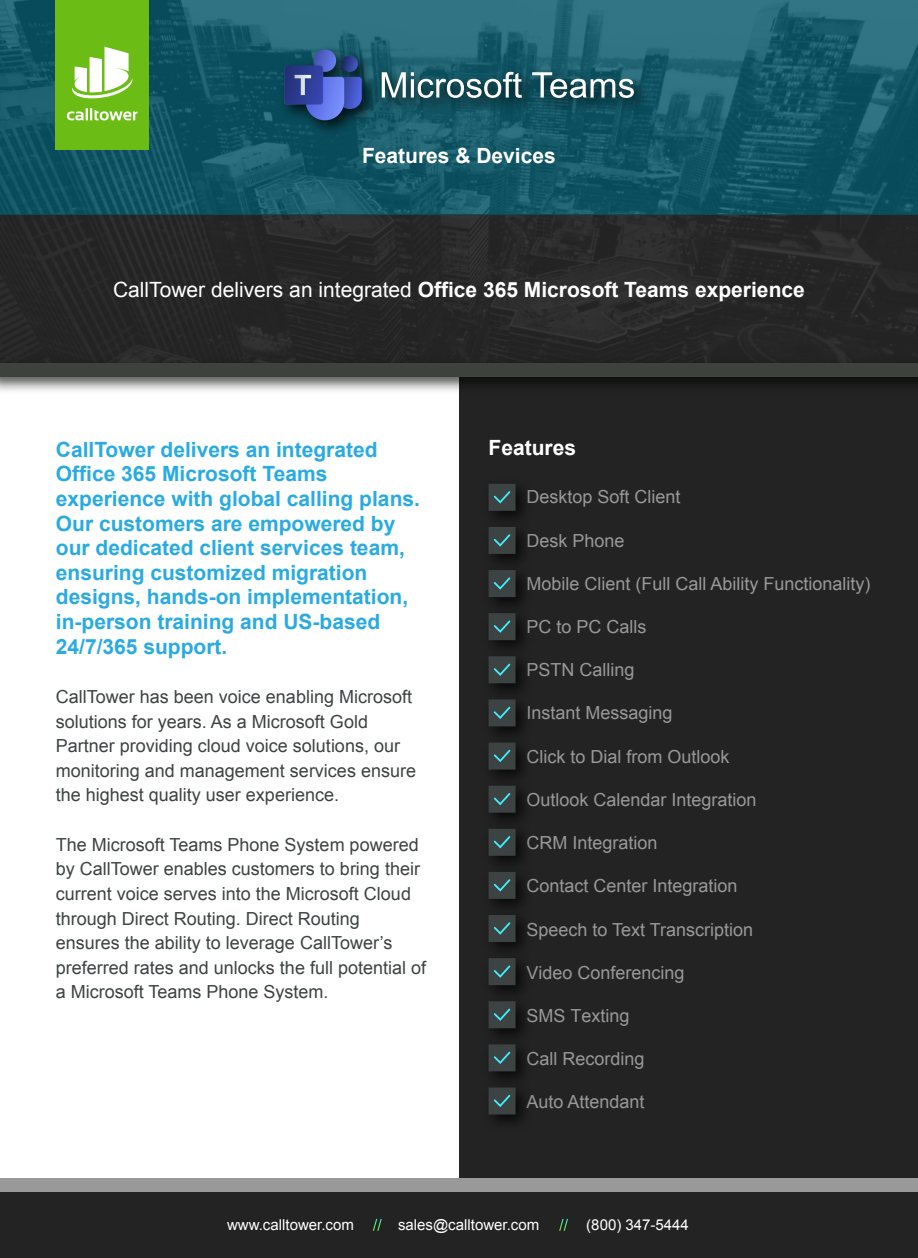
<style>
.page{position:relative;width:918px;height:1258px;background:#fff}
.page>*{position:absolute;margin:0;border:0;box-sizing:border-box;transform-origin:0 0}
.t1{font:700 21px/24.6px "Arial";color:#29abe2}
.t2{font:700 21px "Arial";color:#fff}
.t3{font:18px/24.6px "Arial";color:#3d4242}
.t4{font:18px "Arial";color:#999}
.t5{font:15px "Arial";color:#fff}
.s1{font-weight:400}
</style>
<div class="page">
<div style="left:459px;top:363px;width:459px;height:825px;background:#232323"></div>
<div style="left:0;top:214px;width:918px;height:149px;background:#232323"></div>
<img style="left:0;top:352px;width:918px;height:39px">
<div style="left:0;top:363px;width:918px;height:14px;background:#3d423d"></div>
<svg style="left:0;top:0;width:918px;height:215px;background:#185c6b"></svg>
<div style="left:56px;top:0;width:93px;height:150px;background:#6bbc15"></div>
<svg style="left:67px;top:108px;width:71px;height:12px"></svg>
<svg style="left:72px;top:47px;width:61px;height:52px"></svg>
<img style="left:273px;top:38px;width:383px;height:104px">
<svg style="left:342px;top:56px;width:16px;height:16px"></svg>
<svg style="left:314px;top:49px;width:22px;height:23px"></svg>
<svg style="left:284px;top:65px;width:78px;height:55px;background:#3b539e"></svg>
<svg style="left:382px;top:72px;width:140px;height:26px"></svg>
<svg style="left:532px;top:72px;width:102px;height:26px"></svg>
<div style="left:0;top:1191px;width:918px;height:66px;background:#232323"></div>
<svg style="left:373px;top:1218px;width:9px;height:12px"></svg>
<svg style="left:559px;top:1218px;width:9px;height:12px"></svg>
<div style="left:0;top:1178px;width:918px;height:13px;background:#999"></div>
<img style="left:488px;top:484px;width:35px;height:32px">
<div style="left:489px;top:484px;width:27px;height:27px;background:#3d4242"></div>
<img style="left:488px;top:516px;width:35px;height:43px">
<div style="left:489px;top:527px;width:27px;height:27px;background:#3d4242"></div>
<img style="left:488px;top:559px;width:35px;height:43px">
<div style="left:489px;top:570px;width:27px;height:27px;background:#3d4242"></div>
<img style="left:488px;top:602px;width:35px;height:43px">
<div style="left:489px;top:613px;width:27px;height:27px;background:#3d4242"></div>
<img style="left:488px;top:645px;width:35px;height:43px">
<div style="left:489px;top:656px;width:27px;height:27px;background:#3d4242"></div>
<img style="left:488px;top:688px;width:35px;height:43px">
<div style="left:489px;top:699px;width:27px;height:27px;background:#3d4242"></div>
<img style="left:488px;top:731px;width:35px;height:43px">
<div style="left:489px;top:742px;width:27px;height:27px;background:#3d4242"></div>
<img style="left:488px;top:774px;width:35px;height:43px">
<div style="left:489px;top:785px;width:27px;height:27px;background:#3d4242"></div>
<img style="left:488px;top:817px;width:35px;height:44px">
<div style="left:489px;top:828px;width:27px;height:27px;background:#3d4242"></div>
<img style="left:488px;top:861px;width:35px;height:42px">
<div style="left:489px;top:871px;width:27px;height:27px;background:#3d4242"></div>
<img style="left:488px;top:903px;width:35px;height:44px">
<div style="left:489px;top:915px;width:27px;height:27px;background:#3d4242"></div>
<img style="left:488px;top:947px;width:35px;height:43px">
<div style="left:489px;top:958px;width:27px;height:27px;background:#3d4242"></div>
<img style="left:488px;top:990px;width:35px;height:43px">
<div style="left:489px;top:1001px;width:27px;height:27px;background:#3d4242"></div>
<img style="left:488px;top:1033px;width:35px;height:43px">
<div style="left:489px;top:1044px;width:27px;height:27px;background:#3d4242"></div>
<img style="left:488px;top:1076px;width:35px;height:46px">
<div style="left:489px;top:1087px;width:27px;height:27px;background:#3d4242"></div>
<svg style="left:494px;top:491px;width:16px;height:12px"></svg>
<svg style="left:494px;top:534px;width:16px;height:12px"></svg>
<svg style="left:494px;top:577px;width:16px;height:12px"></svg>
<svg style="left:494px;top:620px;width:16px;height:13px"></svg>
<svg style="left:494px;top:663px;width:16px;height:13px"></svg>
<svg style="left:494px;top:706px;width:16px;height:13px"></svg>
<svg style="left:494px;top:750px;width:16px;height:12px"></svg>
<svg style="left:494px;top:793px;width:16px;height:12px"></svg>
<svg style="left:494px;top:836px;width:16px;height:12px"></svg>
<svg style="left:494px;top:879px;width:16px;height:12px"></svg>
<svg style="left:494px;top:922px;width:16px;height:12px"></svg>
<svg style="left:494px;top:965px;width:16px;height:12px"></svg>
<svg style="left:494px;top:1008px;width:16px;height:12px"></svg>
<svg style="left:494px;top:1051px;width:16px;height:12px"></svg>
<svg style="left:494px;top:1094px;width:16px;height:13px"></svg>
<p class="t2" style="left:362px;top:142px;width:195px">Features &amp; Devices</p>
<p class="t2" style="left:113px;top:276px;width:693px"><span class="s1">CallTower delivers an integrated</span> Office 365 Microsoft Teams experience</p>
<p class="t1" style="left:56px;top:438px;width:366px">CallTower delivers an integrated<br>Office 365 Microsoft Teams experience with global calling plans.<br>Our customers are empowered by our dedicated client services team, ensuring customized migration designs, hands-on implementation, in-person training and US-based<br>24/7/365 support.</p>
<p class="t3" style="left:56px;top:684px;width:362px">CallTower has been voice enabling Microsoft solutions for years. As a Microsoft Gold Partner providing cloud voice solutions, our monitoring and management services ensure the highest quality user experience.</p>
<p class="t3" style="left:56px;top:832px;width:372px">The Microsoft Teams Phone System powered by CallTower enables customers to bring their current voice serves into the Microsoft Cloud through Direct Routing. Direct Routing ensures the ability to leverage CallTower’s preferred rates and unlocks the full potential of a Microsoft Teams Phone System.</p>
<p class="t2" style="left:489px;top:433px;width:89px">Features</p>
<p class="t4" style="left:527px;top:485px;width:156px">Desktop Soft Client</p>
<p class="t4" style="left:527px;top:528px;width:100px">Desk Phone</p>
<p class="t4" style="left:527px;top:571px;width:346px">Mobile Client (Full Call Ability Functionality)</p>
<p class="t4" style="left:527px;top:615px;width:122px">PC to PC Calls</p>
<p class="t4" style="left:527px;top:658px;width:110px">PSTN Calling</p>
<p class="t4" style="left:527px;top:701px;width:148px">Instant Messaging</p>
<p class="t4" style="left:527px;top:744px;width:205px">Click to Dial from Outlook</p>
<p class="t4" style="left:527px;top:787px;width:232px">Outlook Calendar Integration</p>
<p class="t4" style="left:527px;top:831px;width:133px">CRM Integration</p>
<p class="t4" style="left:527px;top:874px;width:213px">Contact Center Integration</p>
<p class="t4" style="left:527px;top:917px;width:228px">Speech to Text Transcription</p>
<p class="t4" style="left:527px;top:960px;width:160px">Video Conferencing</p>
<p class="t4" style="left:527px;top:1003px;width:105px">SMS Texting</p>
<p class="t4" style="left:527px;top:1047px;width:120px">Call Recording</p>
<p class="t4" style="left:527px;top:1090px;width:120px">Auto Attendant</p>
<p class="t5" style="left:227px;top:1214px;width:128px">www.calltower.com</p>
<p class="t5" style="left:398px;top:1214px;width:143px">sales@calltower.com</p>
<p class="t5" style="left:586px;top:1214px;width:104px">(800) 347-5444</p>
</div>
